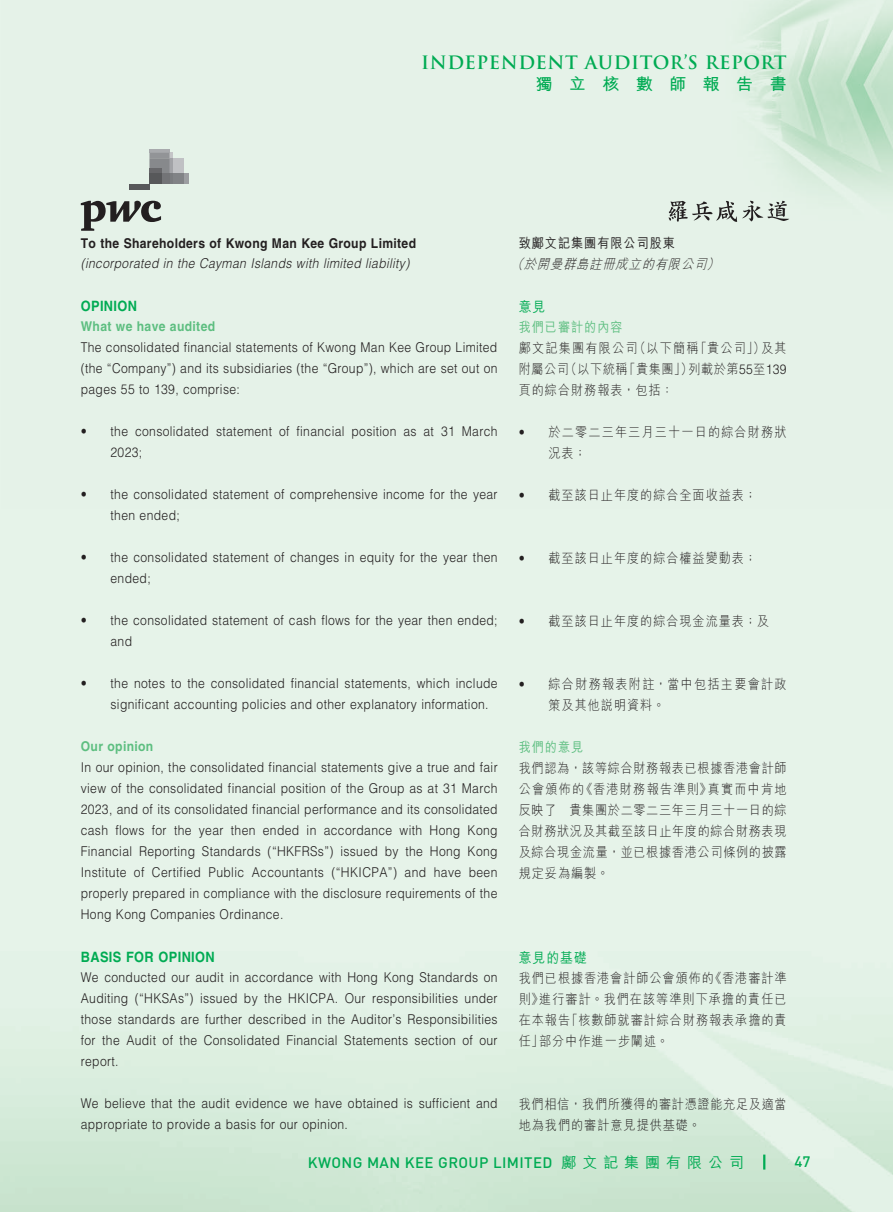
<style>
.page{position:relative;width:893px;height:1212px;background:#e6f3e9}
.page>*{position:absolute;margin:0;border:0;box-sizing:border-box;transform-origin:0 0}
.t1{font:700 18px "Trajan Pro";letter-spacing:.03em;color:#00ab53}
.t2{font:700 16.5px "M Hei HK";letter-spacing:.93em;color:#00ab53;scale:1.05 1}
.t3{font:500 15px "DIN Pro";letter-spacing:.025em;color:#00ab53}
.t4{font:700 14.25px "Helvetica LT Std";letter-spacing:.03em;color:#00ab53;scale:.9 1}
.t5{font:500 14.25px "M Hei HK";letter-spacing:.08em;color:#00ab53;scale:.9 1}
.t6{font:300 13.5px/21px "Helvetica LT Std";letter-spacing:.03em;color:#231f20;scale:.9 1}
.t7{font:300 13.5px/21px "M Hei HK";letter-spacing:.08em;color:#231f20;text-align:justify;scale:.9 1}
.t8{font:italic 300 13.5px "Helvetica LT Std";letter-spacing:.03em;color:#231f20;scale:.9 1}
.t9{font:700 13.5px "Helvetica LT Std";letter-spacing:.03em;color:#231f20;scale:.9 1}
.t10{font:300 13.5px/21px "M Hei HK";letter-spacing:.055em;color:#231f20;scale:.9 1}
.t11{font:300 13.5px/21px "M Hei HK";letter-spacing:.105em;color:#231f20;scale:.9 1}
.t12{font:700 13.5px "Helvetica LT Std";letter-spacing:.03em;color:#5dbe80;scale:.9 1}
.t13{font:italic 300 13.5px "M Hei HK";color:#231f20;scale:.9 1}
.t14{font:500 13.5px "M Hei HK";letter-spacing:.08em;color:#5dbe80;scale:.9 1}
.t15{font:500 13.5px "M Hei HK";letter-spacing:.08em;color:#231f20;scale:.9 1}
.s1{font-family:"Helvetica LT Std"}
.s2{font-family:"M Hei HK"}
</style>
<div class="page">
<img style="left:80px;top:0;width:813px;height:220px">
<svg style="left:763px;top:1154px;width:2px;height:15px"></svg>
<svg style="left:81px;top:201px;width:80px;height:30px"></svg>
<div style="left:184px;top:174px;width:5px;height:10px;background:#9c9ea1"></div>
<hr style="left:149px;top:149px;width:20px;height:4px;background:#a8aaad">
<div style="left:173px;top:159px;width:11px;height:15px;background:#c0c1c4"></div>
<div style="left:173px;top:174px;width:11px;height:10px;background:#818386"></div>
<hr style="left:169px;top:174px;width:4px;height:10px;background:#7a7c7f">
<svg style="left:149px;top:153px;width:24px;height:21px"></svg>
<div style="left:162px;top:174px;width:7px;height:10px;background:#737477"></div>
<div style="left:149px;top:169px;width:13px;height:5px;background:#67676a"></div>
<div style="left:149px;top:174px;width:13px;height:10px;background:#57585a"></div>
<div style="left:129px;top:184px;width:20px;height:5px;background:#57585a"></div>
<svg style="left:669px;top:201px;width:120px;height:21px"></svg>
<h1 class="t1" style="left:421px;top:51px;width:367px">INDEPENDENT AUDITOR’S REPORT</h1>
<p class="t2" style="left:535px;top:72px;width:241px">獨立核數師報告書</p>
<p class="t9" style="left:81px;top:235px;width:374px">To the Shareholders of Kwong Man Kee Group Limited</p>
<p class="t8" style="left:81px;top:255px;width:367px">(incorporated in the Cayman Islands with limited liability)</p>
<p class="t4" style="left:81px;top:297px;width:64px">OPINION</p>
<p class="t12" style="left:81px;top:318px;width:151px">What we have audited</p>
<p class="t6" style="left:81px;top:337px;width:465px;text-align:justify">The consolidated financial statements of Kwong Man Kee Group Limited (the “Company”) and its subsidiaries (the “Group”), which are set out on pages 55 to 139, comprise:</p>
<p class="t6" style="left:111px;top:421px;width:432px;text-indent:-30px">• the consolidated statement of financial position as at 31 March<br>2023;</p>
<p class="t6" style="left:111px;top:484px;width:432px;text-indent:-30px">• the consolidated statement of comprehensive income for the year then ended;</p>
<p class="t6" style="left:111px;top:547px;width:432px;text-indent:-30px">• the consolidated statement of changes in equity for the year then ended;</p>
<p class="t6" style="left:111px;top:610px;width:432px;text-indent:-30px">• the consolidated statement of cash flows for the year then ended; and</p>
<p class="t6" style="left:111px;top:673px;width:432px;text-indent:-30px">• the notes to the consolidated financial statements, which include significant accounting policies and other explanatory information.</p>
<p class="t12" style="left:81px;top:738px;width:82px">Our opinion</p>
<p class="t6" style="left:81px;top:757px;width:465px;text-align:justify">In our opinion, the consolidated financial statements give a true and fair view of the consolidated financial position of the Group as at 31 March 2023, and of its consolidated financial performance and its consolidated cash flows for the year then ended in accordance with Hong Kong Financial Reporting Standards (“HKFRSs”) issued by the Hong Kong Institute of Certified Public Accountants (“HKICPA”) and have been properly prepared in compliance with the disclosure requirements of the Hong Kong Companies Ordinance.</p>
<p class="t4" style="left:81px;top:948px;width:150px">BASIS FOR OPINION</p>
<p class="t6" style="left:81px;top:967px;width:465px;text-align:justify">We conducted our audit in accordance with Hong Kong Standards on Auditing (“HKSAs”) issued by the HKICPA. Our responsibilities under those standards are further described in the Auditor’s Responsibilities for the Audit of the Consolidated Financial Statements section of our report.</p>
<p class="t6" style="left:81px;top:1093px;width:465px">We believe that the audit evidence we have obtained is sufficient and appropriate to provide a basis for our opinion.</p>
<p class="t15" style="left:519px;top:233px;width:175px">致鄺文記集團有限公司股東</p>
<p class="t13" style="left:511px;top:255px;width:237px">（於開曼群島註冊成立的有限公司）</p>
<p class="t5" style="left:519px;top:296px;width:31px">意見</p>
<p class="t14" style="left:519px;top:317px;width:117px">我們已審計的內容</p>
<p class="t7" style="left:519px;top:337px;width:299px">鄺文記集團有限公司（以下簡稱「貴公司」）及其附屬公司（以下統稱「貴集團」）列載於第<span class="s1">55</span>至<span class="s1">139</span>頁的綜合財務報表，包括：</p>
<p class="t7" style="left:548px;top:421px;width:266px;text-indent:-30px"><span class="s1">•</span> 於二零二三年三月三十一日的綜合財務狀況表；</p>
<p class="t7" style="left:519px;top:484px;width:266px"><span class="s1">•</span> 截至該日止年度的綜合全面收益表；</p>
<p class="t7" style="left:519px;top:547px;width:266px"><span class="s1">•</span> 截至該日止年度的綜合權益變動表；</p>
<p class="t7" style="left:519px;top:610px;width:280px"><span class="s1">•</span> 截至該日止年度的綜合現金流量表；及</p>
<p class="t11" style="left:548px;top:673px;width:266px;text-indent:-30px"><span class="s1">•</span> 綜合財務報表附註，當中包括主要會計政策及其他說明資料。</p>
<p class="t14" style="left:519px;top:737px;width:73px">我們的意見</p>
<p class="t7" style="left:519px;top:757px;width:299px">我們認為，該等綜合財務報表已根據香港會計師公會頒佈的《香港財務報告準則》真實而中肯地反映了 貴集團於二零二三年三月三十一日的綜合財務狀況及其截至該日止年度的綜合財務表現及綜合現金流量，並已根據香港公司條例的披露規定妥為編製。</p>
<p class="t5" style="left:519px;top:947px;width:77px">意見的基礎</p>
<p class="t7" style="left:519px;top:967px;width:299px">我們已根據香港會計師公會頒佈的《香港審計準則》進行審計。我們在該等準則下承擔的責任已在本報告「核數師就審計綜合財務報表承擔的責任」部分中作進一步闡述。</p>
<p class="t10" style="left:519px;top:1093px;width:299px">我們相信，我們所獲得的審計憑證能充足及適當地為我們的審計意見提供基礎。</p>
<p class="t3" style="left:308px;top:1152px;width:438px">KWONG MAN KEE GROUP LIMITED <span class="s2">鄺文記集團有限公司</span></p>
<p class="t3" style="left:794px;top:1152px;width:17px">47</p>
</div>
